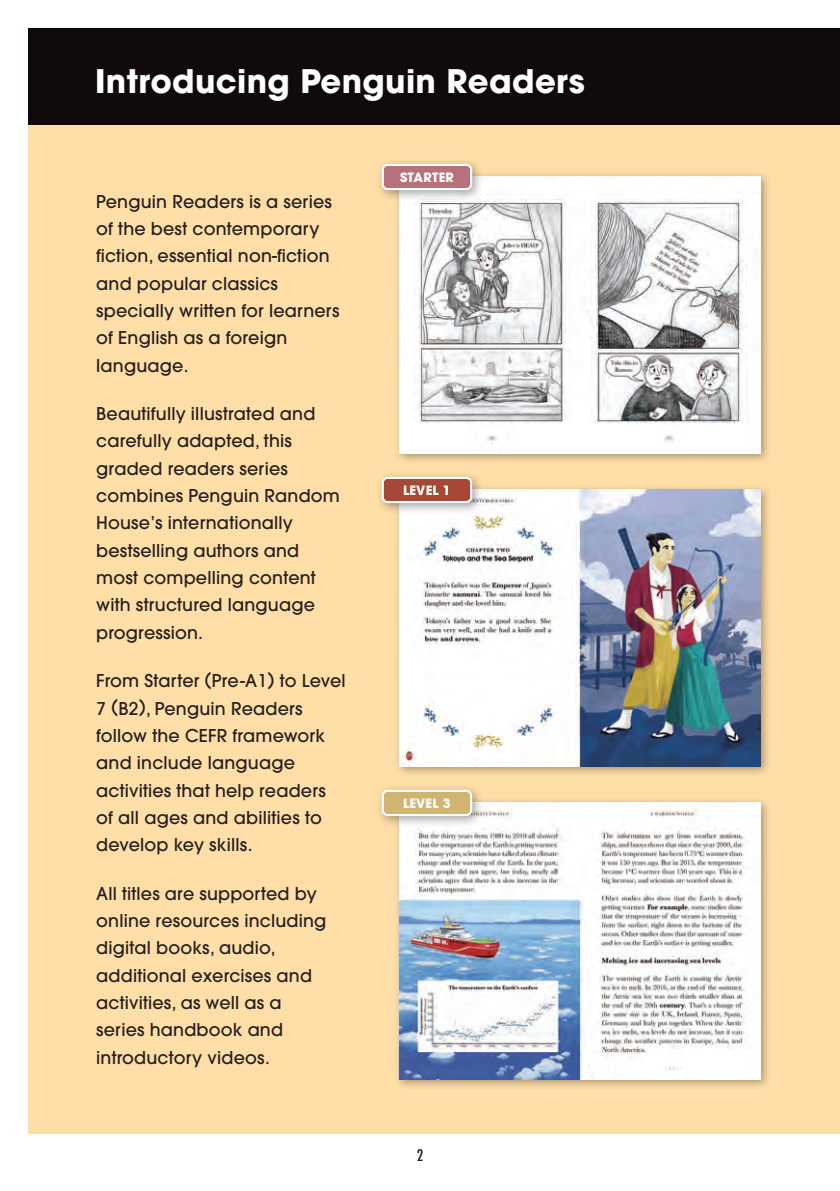
<style>
.page{position:relative;width:840px;height:1191px;background:#fff}
.page>*{position:absolute;margin:0;border:0;box-sizing:border-box;transform-origin:0 0}
.t1{font:700 32.2px "Avant Garde";letter-spacing:.01em;color:#fff}
.t2{font:500 17.6px/27.4px "Avant Garde";letter-spacing:.01em;color:#231f20}
.t3{font:500 condensed 15.6px "Futura";color:#231f20}
.t4{font:700 12.8px "Avant Garde";letter-spacing:.01em;color:#fff}
</style>
<div class="page">
<div style="left:28px;top:28px;width:811px;height:1106px;background:#ffdea7"></div>
<div style="left:29px;top:28px;width:810px;height:97px;background:#110a0c"></div>
<div style="left:394px;top:171px;width:377px;height:294px;background:#231f20;opacity:.4"></div>
<img style="left:400px;top:177px;width:360px;height:276px">
<div style="left:375px;top:158px;width:108px;height:44px;background:#231f20;opacity:.4"></div>
<div style="left:382px;top:165px;width:89px;height:24px;background:#b7717c;border-radius:5px"></div>
<div style="left:381px;top:164px;width:91px;height:26px;border:2px solid #fff;border-radius:5px"></div>
<div style="left:394px;top:484px;width:377px;height:294px;background:#231f20;opacity:.4"></div>
<img style="left:400px;top:490px;width:360px;height:276px">
<div style="left:375px;top:471px;width:108px;height:44px;background:#231f20;opacity:.4"></div>
<div style="left:382px;top:478px;width:89px;height:24px;background:#a74736;border-radius:5px"></div>
<div style="left:381px;top:477px;width:91px;height:26px;border:2px solid #fff;border-radius:5px"></div>
<div style="left:394px;top:797px;width:377px;height:293px;background:#231f20;opacity:.4"></div>
<img style="left:400px;top:803px;width:360px;height:276px">
<div style="left:375px;top:784px;width:108px;height:44px;background:#231f20;opacity:.4"></div>
<div style="left:382px;top:791px;width:89px;height:24px;background:#d0b471;border-radius:5px"></div>
<div style="left:381px;top:790px;width:91px;height:26px;border:2px solid #fff;border-radius:5px"></div>
<hr style="left:839px;top:28px;width:1px;height:97px;background:#110a0c">
<h1 class="t1" style="left:95px;top:60px;width:491px">Introducing Penguin Readers</h1>
<p class="t2" style="left:96px;top:188px;width:244px">Penguin Readers is a series of the best contemporary fiction, essential non-fiction and popular classics specially written for learners of English as a foreign language.</p>
<p class="t2" style="left:96px;top:400px;width:245px">Beautifully illustrated and carefully adapted, this graded readers series combines Penguin Random<br>House’s internationally bestselling authors and most compelling content with structured language progression.</p>
<p class="t2" style="left:96px;top:667px;width:251px">From Starter (Pre-A1) to Level<br>7 (B2), Penguin Readers follow the CEFR framework and include language activities that help readers of all ages and abilities to develop key skills.</p>
<p class="t2" style="left:96px;top:879px;width:232px">All titles are supported by online resources including digital books, audio, additional exercises and activities, as well as a series handbook and introductory videos.</p>
<p class="t4" style="left:400px;top:169px;width:55px">STARTER</p>
<p class="t4" style="left:403px;top:482px;width:49px">LEVEL 1</p>
<p class="t4" style="left:403px;top:795px;width:49px">LEVEL 3</p>
<p class="t3" style="left:416px;top:1145px;width:8px">2</p>
</div>
